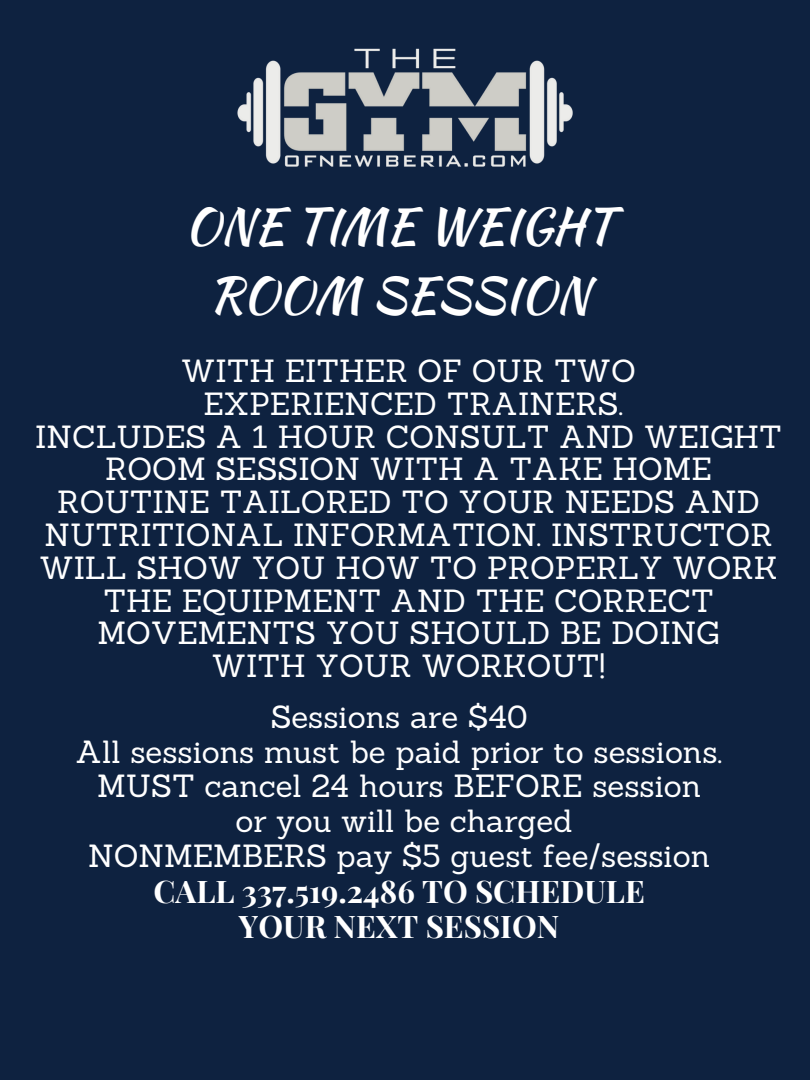
<style>
.page{position:relative;width:810px;height:1080px;background:#0e2240}
.page>*{position:absolute;margin:0;border:0;box-sizing:border-box;transform-origin:0 0}
.t1{font:49.12px "Kaushan Script";color:#fff}
.t2{font:31.25px/32.8px "Sanchez";color:#fff;text-align:center}
.t3{font:700 31.25px "Playfair Display";color:#fff}
</style>
<div class="page">
<img style="left:237px;top:48px;width:336px;height:119px">
<p class="t1" style="left:185px;top:190px;width:430px">ONE TIME WEIGHT</p>
<p class="t1" style="left:209px;top:258px;width:382px">ROOM SESSION</p>
<p class="t2" style="left:181px;top:354px;width:456px">WITH EITHER OF OUR TWO</p>
<p class="t2" style="left:204px;top:387px;width:421px">EXPERIENCED TRAINERS.</p>
<p class="t2" style="left:35px;top:420px;width:748px">INCLUDES A 1 HOUR CONSULT AND WEIGHT<br>ROOM SESSION WITH A TAKE HOME<br>ROUTINE TAILORED TO YOUR NEEDS AND<br>NUTRITIONAL INFORMATION. INSTRUCTOR<br>WILL SHOW YOU HOW TO PROPERLY WORK<br>THE EQUIPMENT AND THE CORRECT<br>MOVEMENTS YOU SHOULD BE DOING</p>
<p class="t2" style="left:212px;top:649px;width:395px">WITH YOUR WORKOUT!</p>
<p class="t2" style="left:271px;top:700px;width:258px">Sessions are $40</p>
<p class="t2" style="left:76px;top:735px;width:648px">All sessions must be paid prior to sessions.</p>
<p class="t2" style="left:97px;top:770px;width:606px">MUST cancel 24 hours BEFORE session</p>
<p class="t2" style="left:236px;top:804px;width:338px">or you will be charged</p>
<p class="t2" style="left:88px;top:839px;width:623px">NONMEMBERS pay $5 guest fee/session</p>
<p class="t3" style="left:153px;top:870px;width:493px">CALL 337.519.2486 TO SCHEDULE</p>
<p class="t3" style="left:239px;top:904px;width:322px">YOUR NEXT SESSION</p>
</div>
